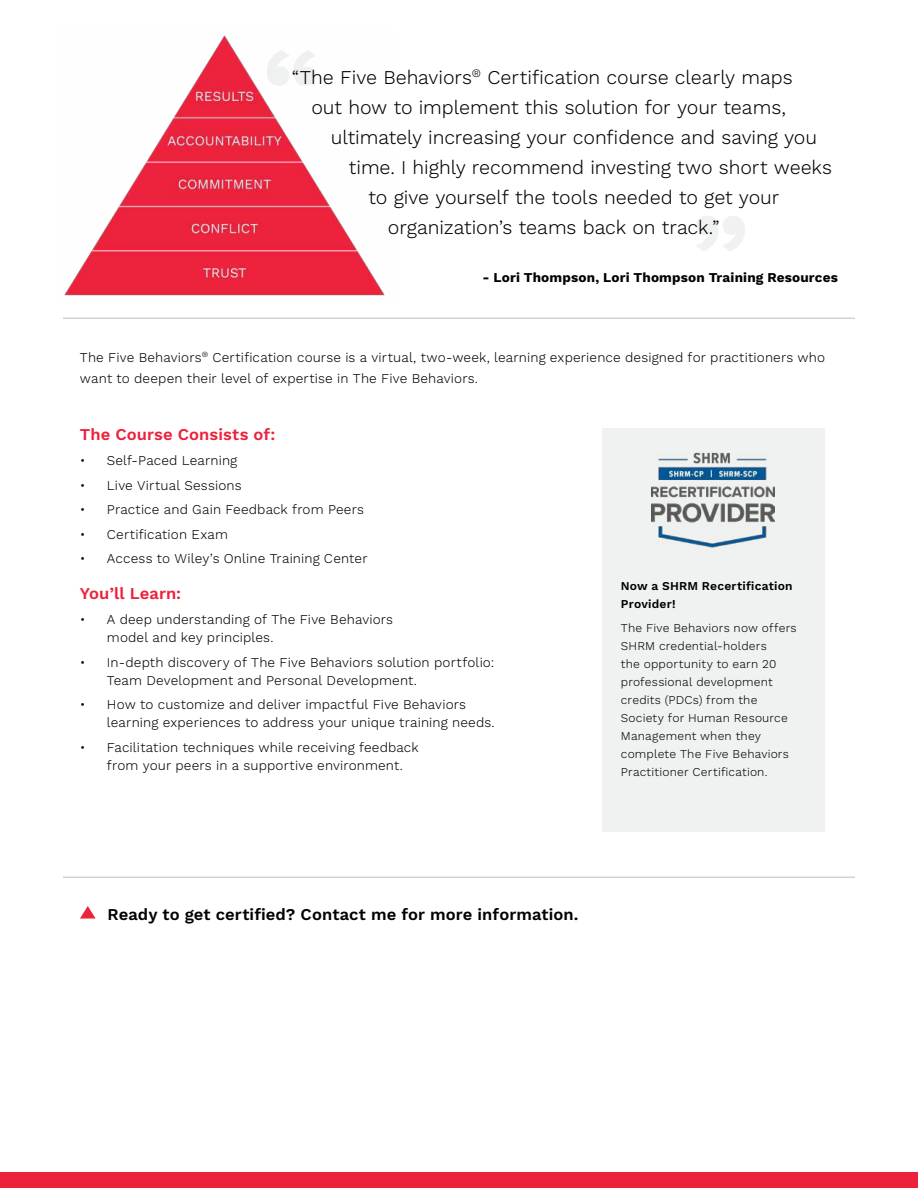
<style>
.page{position:relative;width:918px;height:1188px;background:#fff}
.page>*{position:absolute;margin:0;border:0;box-sizing:border-box;transform-origin:0 0}
.t1{font:300 19.5px "Work Sans";letter-spacing:-.005em;color:#000}
.t2{font:600 16.5px "Work Sans";letter-spacing:.005em;color:#000}
.t3{font:600 16.5px "Work Sans";letter-spacing:.005em;color:#ec213b}
.t4{font:300 13.5px/18px "Work Sans";letter-spacing:.01em;color:#000}
.t5{font:700 13.5px "Work Sans";letter-spacing:.01em;color:#000}
.t6{font:300 12px/18px "Work Sans";letter-spacing:.015em;color:#000}
.t7{font:600 12px/18px "Work Sans";letter-spacing:.015em;color:#000}
</style>
<div class="page">
<div style="left:602px;top:428px;width:222px;height:404px;background:#f0f1f1"></div>
<svg style="left:696px;top:216px;width:49px;height:35px"></svg>
<svg style="left:80px;top:906px;width:16px;height:13px"></svg>
<img style="left:64px;top:35px;width:321px;height:261px">
<hr style="left:63px;top:318px;width:792px;height:1px;background:#bbbdc0">
<hr style="left:63px;top:877px;width:792px;height:1px;background:#bbbdc0">
<div style="left:0;top:1173px;width:918px;height:15px;background:#ec213b"></div>
<img style="left:651px;top:452px;width:123px;height:96px">
<h1 class="t1" style="left:292px;top:69px;width:502px">“The Five Behaviors<sup>®</sup> Certification course clearly maps</h1>
<h1 class="t1" style="left:311px;top:99px;width:476px">out how to implement this solution for your teams,</h1>
<h1 class="t1" style="left:331px;top:129px;width:488px">ultimately increasing your confidence and saving you</h1>
<h1 class="t1" style="left:349px;top:159px;width:485px">time. I highly recommend investing two short weeks</h1>
<h1 class="t1" style="left:368px;top:189px;width:412px">to give yourself the tools needed to get your</h1>
<h1 class="t1" style="left:388px;top:219px;width:333px">organization’s teams back on track.”</h1>
<p class="t5" style="left:482px;top:272px;width:357px">- Lori Thompson, Lori Thompson Training Resources</p>
<p class="t4" style="left:80px;top:348px;width:747px;line-height:21px">The Five Behaviors<sup>®</sup> Certification course is a virtual, two-week, learning experience designed for practitioners who want to deepen their level of expertise in The Five Behaviors.</p>
<p class="t3" style="left:80px;top:428px;width:197px">The Course Consists of:</p>
<p class="t4" style="left:80px;top:452px;width:159px">• Self-Paced Learning</p>
<p class="t4" style="left:80px;top:477px;width:163px">• Live Virtual Sessions</p>
<p class="t4" style="left:80px;top:502px;width:286px">• Practice and Gain Feedback from Peers</p>
<p class="t4" style="left:80px;top:526px;width:150px">• Certification Exam</p>
<p class="t4" style="left:80px;top:550px;width:289px">• Access to Wiley’s Online Training Center</p>
<p class="t3" style="left:80px;top:587px;width:103px">You’ll Learn:</p>
<p class="t4" style="left:107px;top:611px;width:288px;text-indent:-27px">• A deep understanding of The Five Behaviors model and key principles.</p>
<p class="t4" style="left:107px;top:654px;width:389px;text-indent:-27px">• In-depth discovery of The Five Behaviors solution portfolio:<br>Team Development and Personal Development.</p>
<p class="t4" style="left:107px;top:697px;width:389px;text-indent:-27px">• How to customize and deliver impactful Five Behaviors learning experiences to address your unique training needs.</p>
<p class="t4" style="left:107px;top:739px;width:313px;text-indent:-27px">• Facilitation techniques while receiving feedback from your peers in a supportive environment.</p>
<p class="t7" style="left:621px;top:578px;width:173px">Now a SHRM Recertification<br>Provider!</p>
<p class="t6" style="left:621px;top:620px;width:177px">The Five Behaviors now offers<br>SHRM credential-holders<br>the opportunity to earn 20 professional development credits (PDCs) from the<br>Society for Human Resource<br>Management when they complete The Five Behaviors<br>Practitioner Certification.</p>
<p class="t2" style="left:108px;top:908px;width:472px">Ready to get certified? Contact me for more information.</p>
</div>
